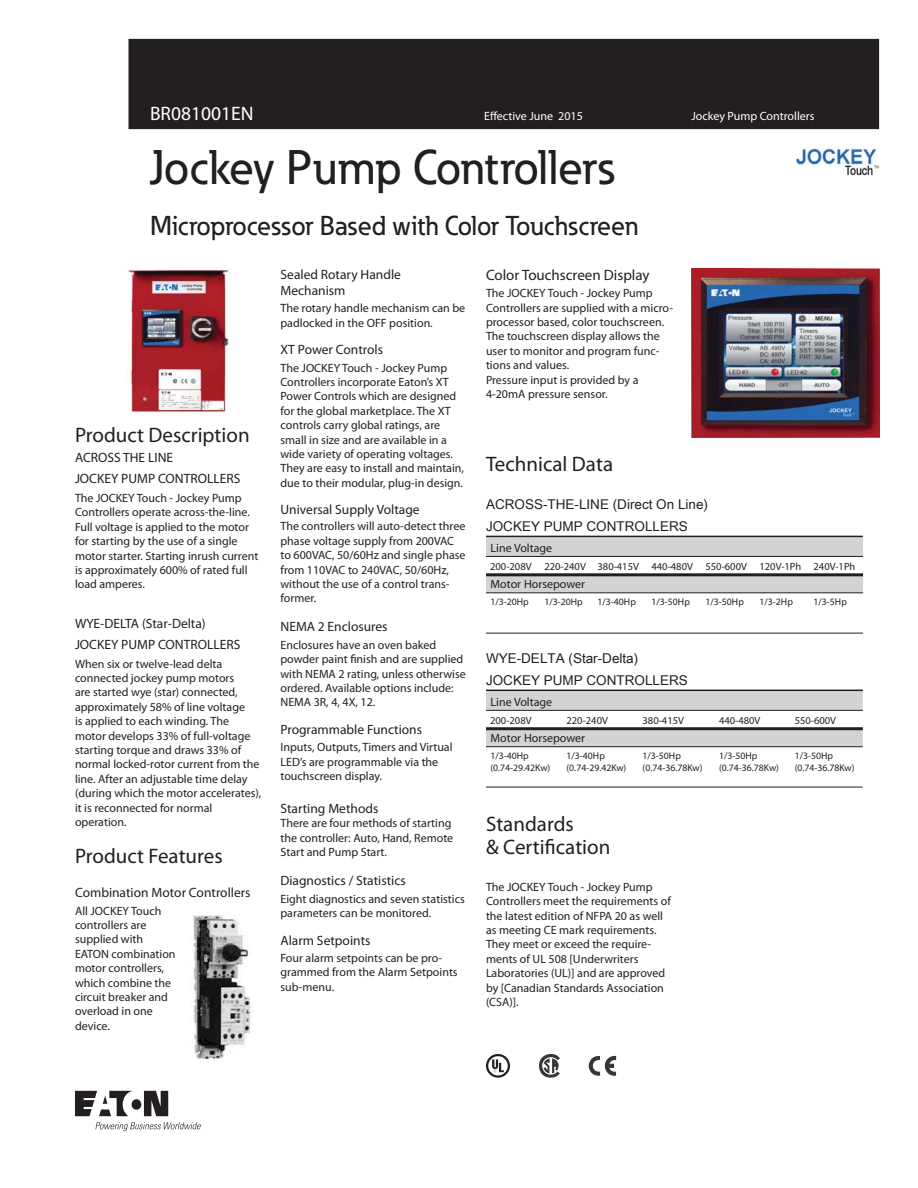
<style>
.page{position:relative;width:918px;height:1188px;background:#fff}
.page>*{position:absolute;margin:0;border:0;box-sizing:border-box;transform-origin:0 0}
.t1{font:500 48px "Eaton";color:#231f20}
.t2{font:500 27px "Eaton";color:#231f20}
.t3{font:21px/22.5px "Myriad Pro";color:#231f20}
.t4{font:19.5px "Myriad Pro";color:#fff}
.t5{font:15px "Myriad Pro";color:#231f20}
.t6{font:13.5px/20.7px "Myriad Pro";color:#231f20}
.t7{font:13.5px/21.6px "Arial Unicode MS";color:#231f20}
.t8{font:12px/14.4px "Myriad Pro";color:#231f20}
.t9{font:12px "Myriad Pro";color:#fff}
.t10{font:10.5px "Myriad Pro";color:#231f20}
.t11{font:9.75px/12px "Myriad Pro";color:#231f20}
</style>
<div class="page">
<div style="left:129px;top:39px;width:750px;height:90px;background:#231f20"></div>
<svg style="left:75px;top:1091px;width:93px;height:25px"></svg>
<svg style="left:95px;top:1122px;width:106px;height:9px"></svg>
<img style="left:796px;top:147px;width:83px;height:29px">
<img style="left:692px;top:268px;width:187px;height:169px">
<img style="left:127px;top:269px;width:102px;height:144px">
<img style="left:192px;top:915px;width:59px;height:145px">
<svg style="left:486px;top:537px;width:377px;height:56px"></svg>
<hr style="left:486px;top:556px;width:54px;height:1px;background:#231f20">
<hr style="left:540px;top:556px;width:323px;height:1px;background:#231f20">
<hr style="left:540px;top:573px;width:323px;height:3px;background:#231f20">
<hr style="left:486px;top:633px;width:377px;height:1px;background:#231f20">
<hr style="left:486px;top:593px;width:377px;height:1px;background:#231f20">
<hr style="left:486px;top:573px;width:54px;height:3px;background:#231f20">
<svg style="left:486px;top:691px;width:377px;height:55px"></svg>
<hr style="left:486px;top:710px;width:76px;height:1px;background:#231f20">
<hr style="left:562px;top:710px;width:301px;height:1px;background:#231f20">
<hr style="left:562px;top:727px;width:301px;height:3px;background:#231f20">
<hr style="left:486px;top:787px;width:377px;height:1px;background:#231f20">
<hr style="left:486px;top:746px;width:377px;height:1px;background:#231f20">
<hr style="left:486px;top:727px;width:76px;height:3px;background:#231f20">
<svg style="left:539px;top:1054px;width:21px;height:24px"></svg>
<svg style="left:589px;top:1056px;width:27px;height:20px"></svg>
<hr style="left:486px;top:536px;width:377px;height:1px;background:#231f20">
<hr style="left:486px;top:690px;width:377px;height:1px;background:#231f20">
<svg style="left:486px;top:1054px;width:24px;height:24px"></svg>
<h3 class="t4" style="left:150px;top:106px;width:105px">BR081001EN</h3>
<p class="t9" style="left:484px;top:111px;width:100px">Effective June 2015</p>
<p class="t9" style="left:691px;top:111px;width:125px">Jockey Pump Controllers</p>
<h1 class="t1" style="left:150px;top:139px;width:466px">Jockey Pump Controllers</h1>
<h2 class="t2" style="left:150px;top:210px;width:490px">Microprocessor Based with Color Touchscreen</h2>
<p class="t5" style="left:486px;top:269px;width:165px">Color Touchscreen Display</p>
<p class="t8" style="left:486px;top:287px;width:189px">The JOCKEY Touch - Jockey Pump<br>Controllers are supplied with a micro&shy;processor based, color touchscreen.<br>The touchscreen display allows the user to monitor and program func&shy;tions and values.<br>Pressure input is provided by a<br>4-20mA pressure sensor.</p>
<p class="t6" style="left:281px;top:267px;width:122px;line-height:16.2px">Sealed Rotary Handle<br>Mechanism</p>
<p class="t8" style="left:281px;top:302px;width:186px">The rotary handle mechanism can be padlocked in the OFF position.</p>
<p class="t6" style="left:281px;top:340px;width:104px">XT Power Controls</p>
<p class="t8" style="left:281px;top:361px;width:185px">The JOCKEY Touch - Jockey Pump Controllers incorporate Eaton’s XT Power Controls which are designed for the global marketplace. The XT controls carry global ratings, are small in size and are available in a wide variety of operating voltages.<br>They are easy to install and maintain, due to their modular, plug-in design.</p>
<p class="t6" style="left:281px;top:500px;width:141px">Universal Supply Voltage</p>
<p class="t8" style="left:281px;top:520px;width:187px">The controllers will auto-detect three phase voltage supply from 200VAC to 600VAC, 50/60Hz and single phase from 110VAC to 240VAC, 50/60Hz, without the use of a control trans&shy;former.</p>
<p class="t6" style="left:281px;top:617px;width:109px">NEMA 2 Enclosures</p>
<p class="t8" style="left:281px;top:638px;width:187px">Enclosures have an oven baked powder paint finish and are supplied with NEMA 2 rating, unless otherwise ordered. Available options include:<br>NEMA 3R, 4, 4X, 12.</p>
<p class="t6" style="left:281px;top:720px;width:143px">Programmable Functions</p>
<p class="t8" style="left:281px;top:741px;width:174px">Inputs, Outputs, Timers and Virtual<br>LED’s are programmable via the touchscreen display.</p>
<p class="t6" style="left:281px;top:799px;width:99px">Starting Methods</p>
<p class="t8" style="left:281px;top:817px;width:174px">There are four methods of starting the controller: Auto, Hand, Remote<br>Start and Pump Start.</p>
<p class="t6" style="left:281px;top:871px;width:127px">Diagnostics / Statistics</p>
<p class="t8" style="left:281px;top:892px;width:186px">Eight diagnostics and seven statistics parameters can be monitored.</p>
<p class="t6" style="left:281px;top:931px;width:91px">Alarm Setpoints</p>
<p class="t8" style="left:281px;top:952px;width:179px">Four alarm setpoints can be pro&shy;grammed from the Alarm Setpoints sub-menu.</p>
<h3 class="t3" style="left:75px;top:425px;width:176px">Product Description</h3>
<p class="t6" style="left:75px;top:448px;width:167px">ACROSS THE LINE<br>JOCKEY PUMP CONTROLLERS</p>
<p class="t8" style="left:75px;top:492px;width:185px">The JOCKEY Touch - Jockey Pump<br>Controllers operate across-the-line.<br>Full voltage is applied to the motor for starting by the use of a single motor starter. Starting inrush current is approximately 600% of rated full load amperes.</p>
<p class="t6" style="left:75px;top:614px;width:167px">WYE-DELTA (Star-Delta)<br>JOCKEY PUMP CONTROLLERS</p>
<p class="t8" style="left:75px;top:657px;width:188px">When six or twelve-lead delta connected jockey pump motors<br>are started wye (star) connected, approximately 58% of line voltage<br>is applied to each winding. The motor develops 33% of full-voltage starting torque and draws 33% of normal locked-rotor current from the line. After an adjustable time delay (during which the motor accelerates), it is reconnected for normal operation.</p>
<h3 class="t3" style="left:75px;top:846px;width:149px">Product Features</h3>
<p class="t6" style="left:75px;top:883px;width:177px">Combination Motor Controllers</p>
<p class="t8" style="left:75px;top:904px;width:102px">All JOCKEY Touch controllers are supplied with<br>EATON combination motor controllers, which combine the circuit breaker and overload in one device.</p>
<h3 class="t3" style="left:486px;top:454px;width:129px">Technical Data</h3>
<p class="t7" style="left:486px;top:493px;width:224px">ACROSS-THE-LINE (Direct On Line)<br>JOCKEY PUMP CONTROLLERS</p>
<p class="t8" style="left:491px;top:541px;width:63px">Line Voltage</p>
<p class="t10" style="left:490px;top:563px;width:367px">200-208V 220-240V 380-415V 440-480V 550-600V 120V-1Ph 240V-1Ph</p>
<p class="t8" style="left:491px;top:578px;width:96px">Motor Horsepower</p>
<p class="t11" style="left:491px;top:596px;width:40px">1/3-20Hp</p>
<p class="t11" style="left:545px;top:596px;width:40px">1/3-20Hp</p>
<p class="t11" style="left:598px;top:596px;width:40px">1/3-40Hp</p>
<p class="t11" style="left:652px;top:596px;width:40px">1/3-50Hp</p>
<p class="t11" style="left:706px;top:596px;width:40px">1/3-50Hp</p>
<p class="t11" style="left:760px;top:596px;width:35px">1/3-2Hp</p>
<p class="t11" style="left:814px;top:596px;width:35px">1/3-5Hp</p>
<p class="t7" style="left:486px;top:647px;width:203px">WYE-DELTA (Star-Delta)<br>JOCKEY PUMP CONTROLLERS</p>
<p class="t8" style="left:491px;top:695px;width:63px">Line Voltage</p>
<p class="t10" style="left:490px;top:717px;width:43px">200-208V</p>
<p class="t10" style="left:567px;top:717px;width:43px">220-240V</p>
<p class="t10" style="left:643px;top:717px;width:43px">380-415V</p>
<p class="t10" style="left:719px;top:717px;width:43px">440-480V</p>
<p class="t10" style="left:795px;top:717px;width:43px">550-600V</p>
<p class="t8" style="left:491px;top:732px;width:96px">Motor Horsepower</p>
<p class="t11" style="left:491px;top:750px;width:61px">1/3-40Hp (0.74-29.42Kw)</p>
<p class="t11" style="left:567px;top:750px;width:61px">1/3-40Hp (0.74-29.42Kw)</p>
<p class="t11" style="left:643px;top:750px;width:61px">1/3-50Hp (0.74-36.78Kw)</p>
<p class="t11" style="left:719px;top:750px;width:61px">1/3-50Hp (0.74-36.78Kw)</p>
<p class="t11" style="left:795px;top:750px;width:61px">1/3-50Hp (0.74-36.78Kw)</p>
<h3 class="t3" style="left:486px;top:814px;width:126px">Standards<br>&amp; Certification</h3>
<p class="t8" style="left:486px;top:880px;width:186px">The JOCKEY Touch - Jockey Pump<br>Controllers meet the requirements of the latest edition of NFPA 20 as well as meeting CE mark requirements.<br>They meet or exceed the require&shy;ments of UL 508 [Underwriters<br>Laboratories (UL)] and are approved by [Canadian Standards Association (CSA)].</p>
</div>
